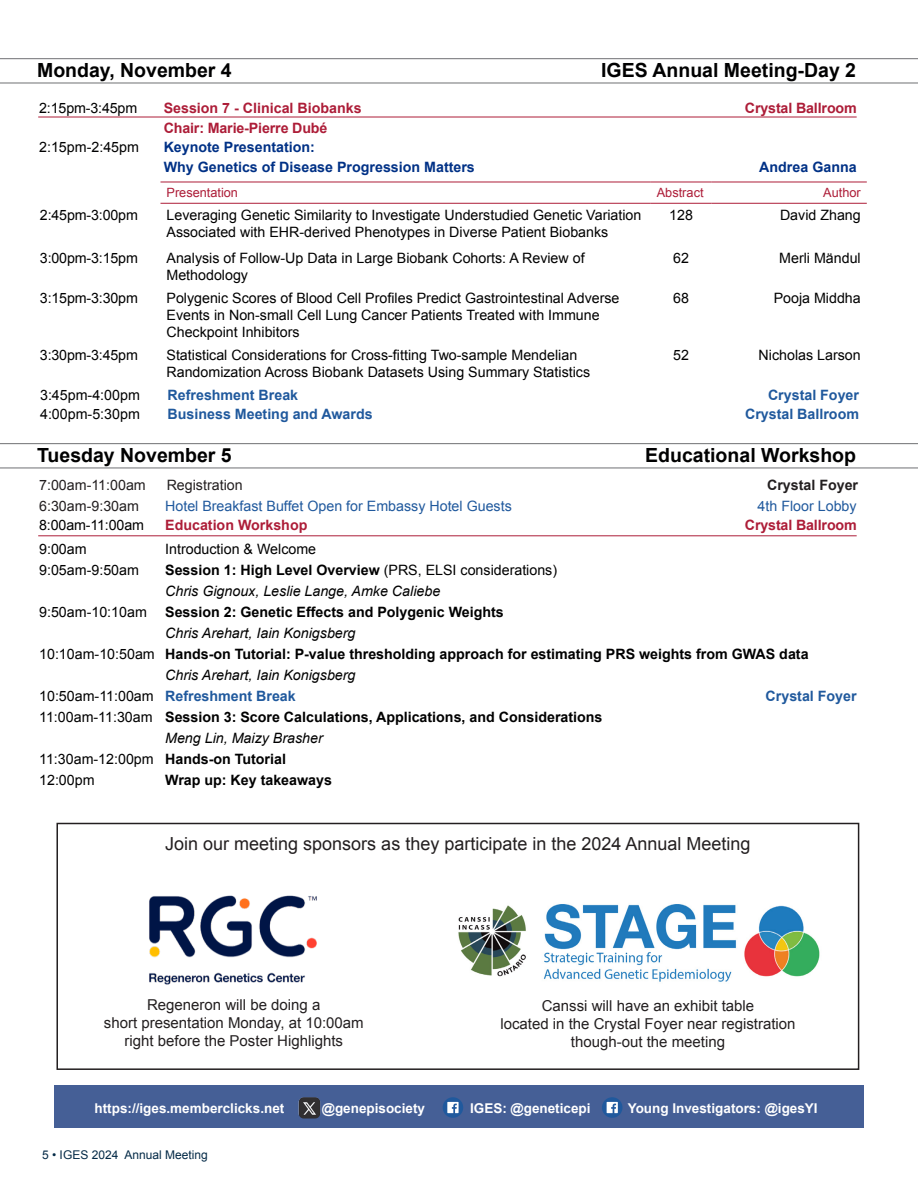
<style>
.page{position:relative;width:918px;height:1188px;background:#fff}
.page>*{position:absolute;margin:0;border:0;box-sizing:border-box;transform-origin:0 0}
.t1{font:700 19.5px "Arial";color:#000001}
.t2{font:18px "Arial";color:#231f20}
.t3{font:15px/18px "Arial";color:#231f20;text-align:center}
.t4{font:14.25px/17.1px "Arial";color:#000001}
.t5{font:700 14.25px "Arial";color:#000001}
.t6{font:700 14.25px "Arial";color:#20599d}
.t7{font:italic 14.25px "Arial";color:#000001}
.t8{font:700 14.25px "Arial";letter-spacing:-.01em;color:#ad1d38}
.t9{font:700 14.25px "Arial";color:#003186}
.t10{font:14.25px "Arial";color:#20599d}
.t11{font:14.25px "Arial";color:#231f20}
.t12{font:14.25px "Arial";letter-spacing:-.01em;color:#000}
.t13{font:700 14.25px "Arial";color:#231f20}
.t14{font:700 13.5px "Arial";color:#fff}
.t15{font:12.75px "Arial";color:#ad1d38}
.t16{font:12px "Arial";color:#042a47}
.s1{font-weight:400}
.s2{font-weight:400;color:#000001}
</style>
<div class="page">
<hr style="left:160px;top:182px;width:491px;height:1px;background:#ad1d38">
<hr style="left:651px;top:182px;width:60px;height:1px;background:#ad1d38">
<hr style="left:711px;top:182px;width:156px;height:1px;background:#ad1d38">
<hr style="left:160px;top:203px;width:491px;height:1px;background:#ad1d38">
<hr style="left:651px;top:203px;width:60px;height:1px;background:#ad1d38">
<hr style="left:711px;top:203px;width:156px;height:1px;background:#ad1d38">
<hr style="left:38px;top:117px;width:819px;height:1px;background:#ad1d38">
<svg style="left:0;top:58px;width:918px;height:25px"></svg>
<div style="left:54px;top:1085px;width:810px;height:43px;background:#455f96"></div>
<svg style="left:602px;top:1097px;width:20px;height:21px"></svg>
<svg style="left:607px;top:1102px;width:11px;height:11px"></svg>
<div style="left:443px;top:1097px;width:20px;height:21px;background:#20599d;border-radius:50%"></div>
<svg style="left:447px;top:1102px;width:12px;height:11px"></svg>
<img style="left:299px;top:1097px;width:21px;height:22px">
<hr style="left:38px;top:536px;width:819px;height:1px;background:#ad1d38">
<svg style="left:0;top:443px;width:918px;height:25px"></svg>
<div style="left:56px;top:823px;width:803px;height:247px;border:2px solid #231f20"></div>
<img style="left:149px;top:895px;width:168px;height:90px">
<img style="left:458px;top:904px;width:362px;height:78px">
<p class="t1" style="left:37px;top:57px;width:196px">Monday, November 4</p>
<p class="t1" style="left:601px;top:57px;width:256px">IGES Annual Meeting-Day 2</p>
<p class="t4" style="left:39px;top:100px;width:100px">2:15pm-3:45pm</p>
<p class="t8" style="left:164px;top:99px;width:199px">Session 7 - Clinical Biobanks</p>
<p class="t8" style="left:745px;top:99px;width:113px">Crystal Ballroom</p>
<p class="t8" style="left:164px;top:118px;width:165px">Chair: Marie-Pierre Dubé</p>
<p class="t4" style="left:39px;top:139px;width:101px">2:15pm-2:45pm</p>
<p class="t9" style="left:164px;top:138px;width:153px">Keynote Presentation:</p>
<p class="t9" style="left:164px;top:157px;width:313px">Why Genetics of Disease Progression Matters</p>
<p class="t9" style="left:759px;top:157px;width:99px">Andrea Ganna</p>
<p class="t15" style="left:166px;top:184px;width:73px">Presentation</p>
<p class="t15" style="left:657px;top:184px;width:48px">Abstract</p>
<p class="t15" style="left:823px;top:184px;width:39px">Author</p>
<p class="t4" style="left:40px;top:207px;width:100px">2:45pm-3:00pm</p>
<p class="t4" style="left:166px;top:207px;width:476px">Leveraging Genetic Similarity to Investigate Understudied Genetic Variation<br>Associated with EHR-derived Phenotypes in Diverse Patient Biobanks</p>
<p class="t4" style="left:669px;top:207px;width:25px">128</p>
<p class="t4" style="left:780px;top:207px;width:82px">David Zhang</p>
<p class="t12" style="left:40px;top:249px;width:100px">3:00pm-3:15pm</p>
<p class="t4" style="left:166px;top:250px;width:420px">Analysis of Follow-Up Data in Large Biobank Cohorts: A Review of</p>
<p class="t4" style="left:166px;top:267px;width:83px">Methodology</p>
<p class="t4" style="left:673px;top:250px;width:17px">62</p>
<p class="t4" style="left:779px;top:250px;width:83px">Merli Mändul</p>
<p class="t4" style="left:40px;top:290px;width:100px">3:15pm-3:30pm</p>
<p class="t4" style="left:166px;top:290px;width:455px">Polygenic Scores of Blood Cell Profiles Predict Gastrointestinal Adverse<br>Events in Non-small Cell Lung Cancer Patients Treated with Immune<br>Checkpoint Inhibitors</p>
<p class="t4" style="left:673px;top:290px;width:17px">68</p>
<p class="t4" style="left:774px;top:290px;width:89px">Pooja Middha</p>
<p class="t4" style="left:40px;top:346px;width:100px">3:30pm-3:45pm</p>
<p class="t4" style="left:166px;top:346px;width:412px">Statistical Considerations for Cross-fitting Two-sample Mendelian</p>
<p class="t4" style="left:166px;top:363px;width:425px">Randomization Across Biobank Datasets Using Summary Statistics</p>
<p class="t4" style="left:673px;top:346px;width:17px">52</p>
<p class="t4" style="left:759px;top:346px;width:104px">Nicholas Larson</p>
<p class="t4" style="left:40px;top:386px;width:101px">3:45pm-4:00pm</p>
<p class="t6" style="left:168px;top:385px;width:132px">Refreshment Break</p>
<p class="t6" style="left:768px;top:385px;width:93px">Crystal Foyer</p>
<p class="t4" style="left:40px;top:406px;width:101px">4:00pm-5:30pm</p>
<p class="t6" style="left:168px;top:405px;width:207px">Business Meeting and Awards</p>
<p class="t6" style="left:745px;top:405px;width:116px">Crystal Ballroom</p>
<p class="t1" style="left:37px;top:442px;width:196px">Tuesday November 5</p>
<p class="t1" style="left:645px;top:442px;width:212px">Educational Workshop</p>
<p class="t11" style="left:39px;top:475px;width:108px">7:00am-11:00am</p>
<p class="t11" style="left:167px;top:475px;width:78px">Registration</p>
<p class="t13" style="left:767px;top:475px;width:93px">Crystal Foyer</p>
<p class="t11" style="left:39px;top:496px;width:101px">6:30am-9:30am</p>
<p class="t10" style="left:165px;top:496px;width:348px">Hotel Breakfast Buffet Open for Embassy Hotel Guests</p>
<p class="t10" style="left:758px;top:496px;width:101px">4th Floor Lobby</p>
<p class="t4" style="left:39px;top:517px;width:106px">8:00am-11:00am</p>
<p class="t8" style="left:165px;top:516px;width:144px">Education Workshop</p>
<p class="t8" style="left:745px;top:516px;width:113px">Crystal Ballroom</p>
<p class="t4" style="left:39px;top:541px;width:49px">9:00am</p>
<p class="t4" style="left:165px;top:541px;width:153px">Introduction &amp; Welcome</p>
<p class="t4" style="left:39px;top:562px;width:101px">9:05am-9:50am</p>
<p class="t5" style="left:165px;top:561px;width:394px">Session 1: High Level Overview <span class="s1">(PRS, ELSI considerations)</span></p>
<p class="t7" style="left:165px;top:582px;width:277px">Chris Gignoux, Leslie Lange, Amke Caliebe</p>
<p class="t4" style="left:39px;top:604px;width:109px">9:50am-10:10am</p>
<p class="t5" style="left:165px;top:603px;width:340px">Session 2: Genetic Effects and Polygenic Weights</p>
<p class="t7" style="left:165px;top:624px;width:192px">Chris Arehart, Iain Konigsberg</p>
<p class="t5" style="left:39px;top:645px;width:771px"><span class="s1">10:10am-10:50am</span> Hands-on Tutorial: P-value thresholding approach for estimating PRS weights from GWAS data</p>
<p class="t7" style="left:165px;top:666px;width:192px">Chris Arehart, Iain Konigsberg</p>
<p class="t6" style="left:39px;top:687px;width:258px"><span class="s2">10:50am-11:00am</span> Refreshment Break</p>
<p class="t6" style="left:766px;top:687px;width:93px">Crystal Foyer</p>
<p class="t5" style="left:39px;top:708px;width:565px"><span class="s1">11:00am-11:30am</span> Session 3: Score Calculations, Applications, and Considerations</p>
<p class="t7" style="left:165px;top:729px;width:159px">Meng Lin, Maizy Brasher</p>
<p class="t5" style="left:39px;top:750px;width:248px"><span class="s1">11:30am-12:00pm</span> Hands-on Tutorial</p>
<p class="t4" style="left:39px;top:772px;width:57px">12:00pm</p>
<p class="t5" style="left:165px;top:771px;width:168px">Wrap up: Key takeaways</p>
<p class="t2" style="left:165px;top:832px;width:587px">Join our meeting sponsors as they participate in the 2024 Annual Meeting</p>
<p class="t3" style="left:147px;top:996px;width:175px">Regeneron will be doing a</p>
<p class="t3" style="left:104px;top:1014px;width:261px">short presentation Monday, at 10:00am</p>
<p class="t3" style="left:125px;top:1032px;width:220px">right before the Poster Highlights</p>
<p class="t3" style="left:542px;top:996px;width:214px">Canssi will have an exhibit table</p>
<p class="t3" style="left:500px;top:1014px;width:297px">located in the Crystal Foyer near registration though-out the meeting</p>
<p class="t14" style="left:95px;top:1099px;width:191px">https://iges.memberclicks.net</p>
<p class="t14" style="left:322px;top:1099px;width:105px">@genepisociety</p>
<p class="t14" style="left:470px;top:1099px;width:122px">IGES: @geneticepi</p>
<p class="t14" style="left:628px;top:1099px;width:191px">Young Investigators: @igesYI</p>
<p class="t16" style="left:42px;top:1147px;width:167px">5 • IGES 2024 Annual Meeting</p>
</div>
